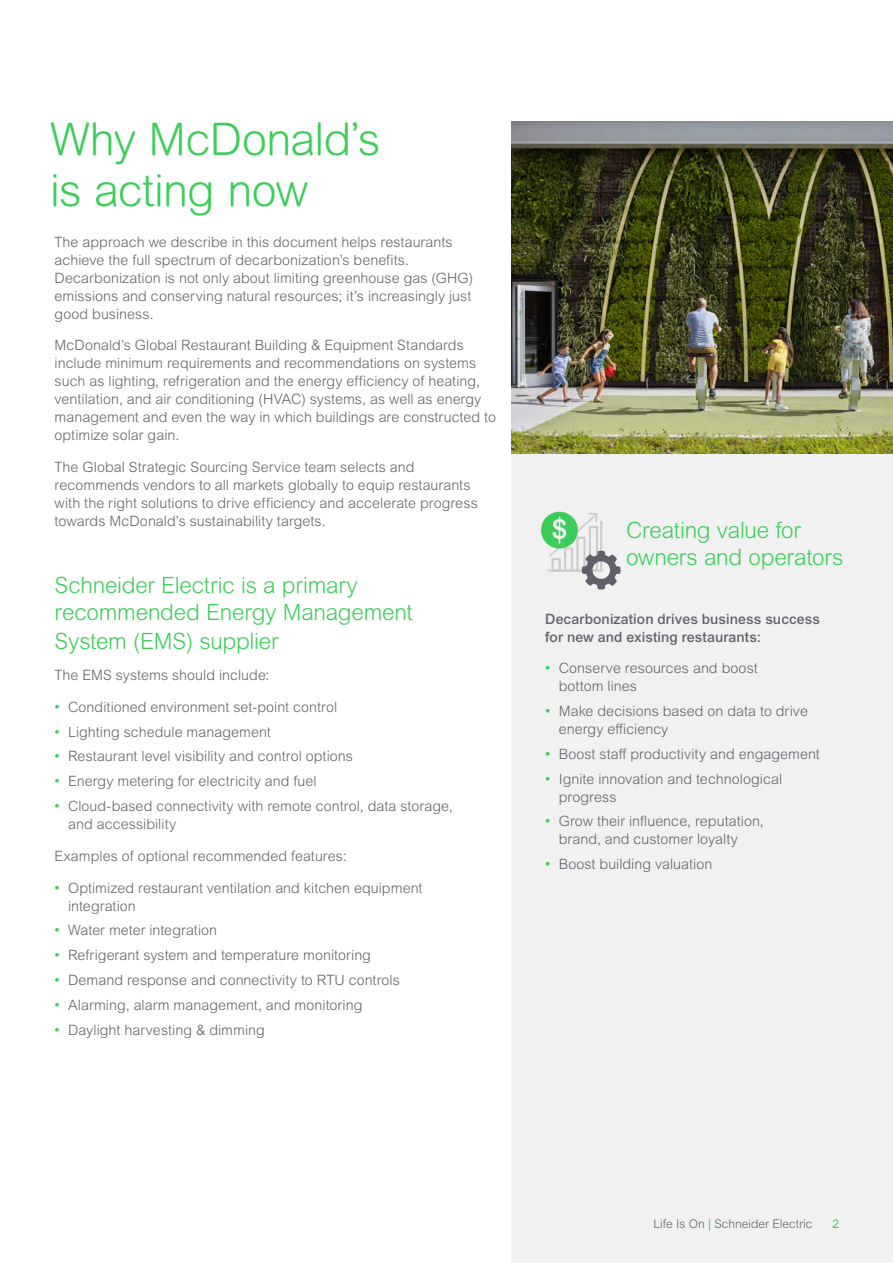
<style>
.page{position:relative;width:893px;height:1263px;background:#fff}
.page>*{position:absolute;margin:0;border:0;box-sizing:border-box;transform-origin:0 0}
.t1{font:300 45px/51px "Arial Rounded MT Pro";letter-spacing:-.015em;color:#3dcd58}
.t2{font:300 22.5px/27.8px "Arial Rounded MT Pro";letter-spacing:-.01em;color:#3dcd58}
.t3{font:300 14.25px/18px "Arial MT Pro";letter-spacing:.005em;color:#626469}
.t4{font:500 14.25px/18px "Arial MT Pro";letter-spacing:.005em;color:#626469}
.t5{font:300 12px "Arial MT Pro";color:#626469}
.t6{font:12px "Arial MT Pro";color:#3dcd58}
.s1{font-weight:400;font-size:15px;color:#3dcd58}
.s2{font-weight:400;color:#3dcd58}
</style>
<div class="page">
<div style="left:511px;top:453px;width:382px;height:810px;background:#f1f1f2"></div>
<img style="left:511px;top:122px;width:382px;height:331px">
<svg style="left:541px;top:512px;width:80px;height:77px"></svg>
<h1 class="t1" style="left:50px;top:115px;width:332px">Why McDonald’s is acting now</h1>
<p class="t3" style="left:55px;top:233px;width:420px">The approach we describe in this document helps restaurants achieve the full spectrum of decarbonization’s benefits.<br>Decarbonization is not only about limiting greenhouse gas (GHG) emissions and conserving natural resources; it’s increasingly just good business.</p>
<p class="t3" style="left:55px;top:337px;width:443px">McDonald’s Global Restaurant Building &amp; Equipment Standards include minimum requirements and recommendations on systems such as lighting, refrigeration and the energy efficiency of heating, ventilation, and air conditioning (HVAC) systems, as well as energy management and even the way in which buildings are constructed to optimize solar gain.</p>
<p class="t3" style="left:55px;top:458px;width:425px">The Global Strategic Sourcing Service team selects and recommends vendors to all markets globally to equip restaurants with the right solutions to drive efficiency and accelerate progress towards McDonald’s sustainability targets.</p>
<h2 class="t2" style="left:55px;top:573px;width:360px">Schneider Electric is a primary recommended Energy Management<br>System (EMS) supplier</h2>
<p class="t3" style="left:55px;top:667px;width:216px">The EMS systems should include:</p>
<p class="t3" style="left:55px;top:698px;width:284px"><span class="s1">•</span> Conditioned environment set-point control</p>
<p class="t3" style="left:55px;top:723px;width:218px"><span class="s1">•</span> Lighting schedule management</p>
<p class="t3" style="left:55px;top:748px;width:300px"><span class="s1">•</span> Restaurant level visibility and control options</p>
<p class="t3" style="left:55px;top:772px;width:264px"><span class="s1">•</span> Energy metering for electricity and fuel</p>
<p class="t3" style="left:68px;top:797px;width:386px;text-indent:-14px"><span class="s1">•</span> Cloud-based connectivity with remote control, data storage, and accessibility</p>
<p class="t3" style="left:55px;top:847px;width:294px">Examples of optional recommended features:</p>
<p class="t3" style="left:68px;top:879px;width:356px;text-indent:-14px"><span class="s1">•</span> Optimized restaurant ventilation and kitchen equipment integration</p>
<p class="t3" style="left:55px;top:922px;width:164px"><span class="s1">•</span> Water meter integration</p>
<p class="t3" style="left:55px;top:946px;width:318px"><span class="s1">•</span> Refrigerant system and temperature monitoring</p>
<p class="t3" style="left:55px;top:971px;width:347px"><span class="s1">•</span> Demand response and connectivity to RTU controls</p>
<p class="t3" style="left:55px;top:996px;width:309px"><span class="s1">•</span> Alarming, alarm management, and monitoring</p>
<p class="t3" style="left:55px;top:1021px;width:212px"><span class="s1">•</span> Daylight harvesting &amp; dimming</p>
<h2 class="t2" style="left:626px;top:518px;width:219px;line-height:27px">Creating value for owners and operators</h2>
<p class="t4" style="left:545px;top:610px;width:276px">Decarbonization drives business success for new and existing restaurants:</p>
<p class="t3" style="left:559px;top:659px;width:200px;text-indent:-14px"><span class="s1">•</span> Conserve resources and boost bottom lines</p>
<p class="t3" style="left:559px;top:702px;width:251px;text-indent:-14px"><span class="s1">•</span> Make decisions based on data to drive energy efficiency</p>
<p class="t3" style="left:545px;top:745px;width:276px"><span class="s1">•</span> Boost staff productivity and engagement</p>
<p class="t3" style="left:559px;top:770px;width:225px;text-indent:-14px"><span class="s1">•</span> Ignite innovation and technological progress</p>
<p class="t3" style="left:559px;top:812px;width:207px;text-indent:-14px"><span class="s1">•</span> Grow their influence, reputation, brand, and customer loyalty</p>
<p class="t3" style="left:545px;top:855px;width:169px"><span class="s1">•</span> Boost building valuation</p>
<p class="t5" style="left:653px;top:1217px;width:161px">Life Is On <span class="s2">|</span> Schneider Electric</p>
<p class="t6" style="left:832px;top:1217px;width:8px">2</p>
</div>
